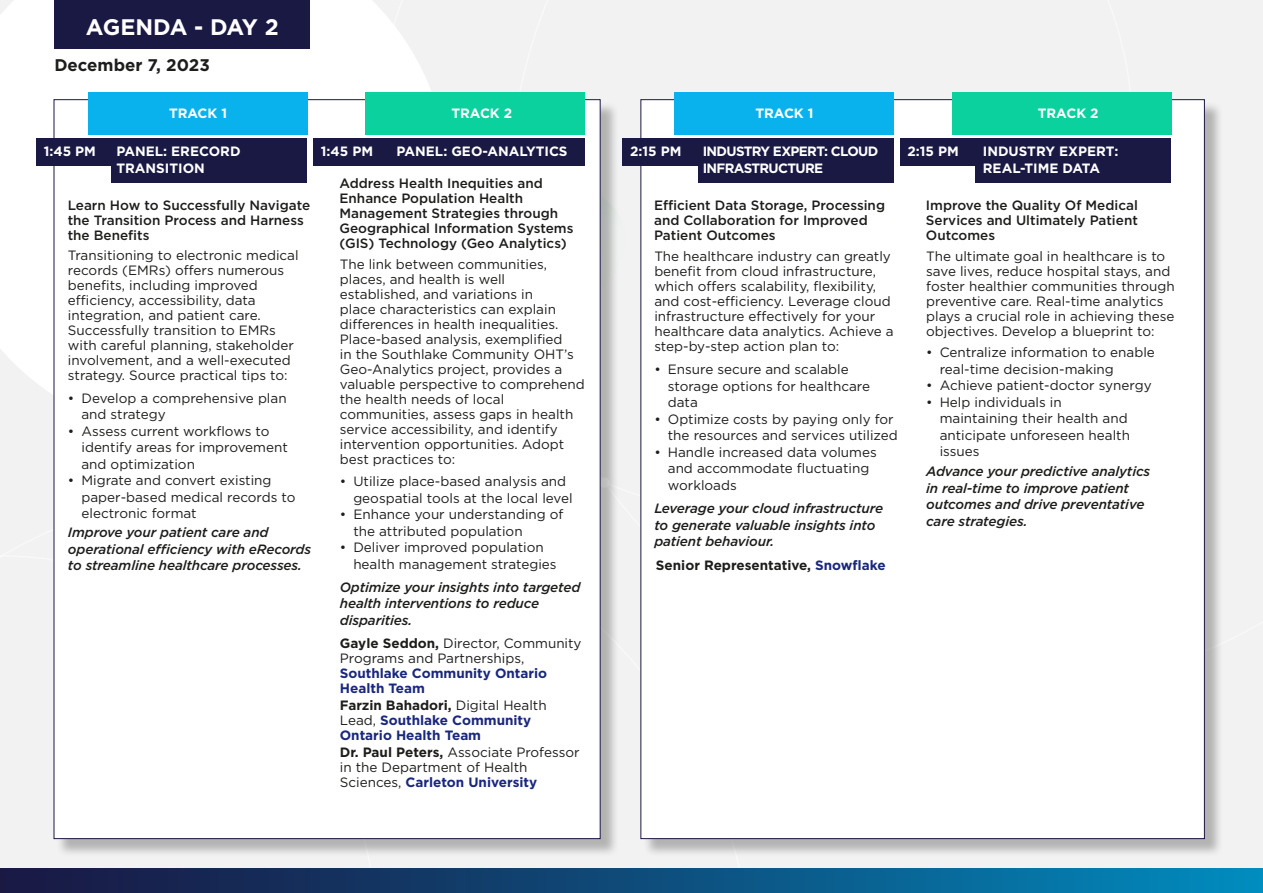
<style>
.page{position:relative;width:1263px;height:893px;background:#fff}
.page>*{position:absolute;margin:0;border:0;box-sizing:border-box;transform-origin:0 0}
.t1{font:700 22.5px "Gotham";letter-spacing:-.045em;color:#fff}
.t2{font:700 16.8px "Gotham";color:#1d1d1b}
.t3{font:13.5px/15px "Gotham";color:#1d1d1b}
.t4{font:500 13.5px/15px "Gotham";color:#1d1d1b}
.t5{font:italic 500 13.5px/16.5px "Gotham";letter-spacing:-.01em;color:#1d1d1b}
.t6{font:700 13.5px/16.2px "Gotham";color:#fff}
.t7{font:700 13.5px/15px "Gotham";color:#19277e}
.t8{font:700 13.5px/16.2px "Gotham";letter-spacing:-.05em;color:#fff}
.t9{font:700 13.5px "Gotham";color:#1d1d1b}
.s1{font-weight:700}
.s2{color:#1d1d1b}
.s3{font-weight:400;color:#1d1d1b}
.s4{font-weight:700;color:#19277e}
.s5{color:#19277e}
</style>
<div class="page">
<svg style="left:0;top:0;width:376px;height:437px"></svg>
<div style="left:1134px;top:0;width:129px;height:691px;background:#f2f2f2"></div>
<div style="left:376px;top:0;width:758px;height:487px;background:#f2f2f2"></div>
<div style="left:0;top:487px;width:755px;height:381px;background:#f2f2f2"></div>
<div style="left:0;top:555px;width:377px;height:313px;background:#f2f2f2"></div>
<svg style="left:619px;top:190px;width:7px;height:101px"></svg>
<div style="left:56px;top:101px;width:563px;height:756px;background:#1d1d1b;opacity:.3"></div>
<div style="left:54px;top:99px;width:546px;height:740px;background:#fff;border:1px solid #191944"></div>
<div style="left:643px;top:101px;width:581px;height:756px;background:#1d1d1b;opacity:.3"></div>
<div style="left:640px;top:99px;width:565px;height:740px;background:#fff;border:1px solid #191944"></div>
<div style="left:0;top:868px;width:1263px;height:25px;background:linear-gradient(to right,#1a133d,#0189bb)"></div>
<div style="left:88px;top:92px;width:220px;height:42px;background:#0ab2ed"></div>
<div style="left:36px;top:138px;width:76px;height:28px;background:#191944"></div>
<div style="left:112px;top:138px;width:195px;height:45px;background:#191944"></div>
<div style="left:365px;top:92px;width:220px;height:42px;background:#0ad19d"></div>
<div style="left:313px;top:138px;width:76px;height:28px;background:#191944"></div>
<div style="left:389px;top:138px;width:195px;height:28px;background:#191944"></div>
<div style="left:674px;top:92px;width:220px;height:42px;background:#0ab2ed"></div>
<div style="left:622px;top:138px;width:76px;height:28px;background:#191944"></div>
<div style="left:698px;top:138px;width:195px;height:45px;background:#191944"></div>
<div style="left:952px;top:92px;width:219px;height:42px;background:#0ad19d"></div>
<div style="left:900px;top:138px;width:75px;height:28px;background:#191944"></div>
<div style="left:975px;top:138px;width:196px;height:45px;background:#191944"></div>
<div style="left:54px;top:0;width:256px;height:48px;background:#191944"></div>
<h1 class="t1" style="left:86px;top:12px;width:194px">AGENDA - DAY 2</h1>
<p class="t2" style="left:54px;top:54px;width:157px">December 7, 2023</p>
<p class="t6" style="left:169px;top:105px;width:60px">TRACK 1</p>
<p class="t6" style="left:44px;top:143px;width:54px">1:45 PM</p>
<p class="t6" style="left:116px;top:143px;width:126px">PANEL: ERECORD<br>TRANSITION</p>
<p class="t6" style="left:451px;top:105px;width:62px">TRACK 2</p>
<p class="t6" style="left:321px;top:143px;width:54px">1:45 PM</p>
<p class="t6" style="left:396px;top:143px;width:173px">PANEL: GEO-ANALYTICS</p>
<p class="t4" style="left:340px;top:175px;width:235px">Address Health Inequities and<br>Enhance Population Health<br>Management Strategies through<br>Geographical Information Systems (GIS) Technology (Geo Analytics)</p>
<p class="t4" style="left:68px;top:198px;width:244px">Learn How to Successfully Navigate the Transition Process and Harness the Benefits</p>
<p class="t3" style="left:68px;top:248px;width:232px">Transitioning to electronic medical records (EMRs) offers numerous benefits, including improved efficiency, accessibility, data integration, and patient care.<br>Successfully transition to EMRs with careful planning, stakeholder involvement, and a well-executed strategy. Source practical tips to:</p>
<p class="t3" style="left:340px;top:257px;width:246px">The link between communities, places, and health is well established, and variations in<br>place characteristics can explain differences in health inequalities.<br>Place-based analysis, exemplified<br>in the Southlake Community OHT’s<br>Geo-Analytics project, provides a valuable perspective to comprehend the health needs of local communities, assess gaps in health service accessibility, and identify intervention opportunities. Adopt best practices to:</p>
<p class="t3" style="left:81px;top:389px;width:207px;line-height:16.5px;text-indent:-14px">• Develop a comprehensive plan and strategy</p>
<p class="t3" style="left:81px;top:422px;width:208px;line-height:16.5px;text-indent:-14px">• Assess current workflows to identify areas for improvement and optimization</p>
<p class="t3" style="left:81px;top:472px;width:215px;line-height:16.5px;text-indent:-14px">• Migrate and convert existing paper-based medical records to electronic format</p>
<p class="t3" style="left:353px;top:473px;width:221px;line-height:16.5px;text-indent:-14px">• Utilize place-based analysis and geospatial tools at the local level</p>
<p class="t3" style="left:353px;top:506px;width:212px;line-height:16.5px;text-indent:-14px">• Enhance your understanding of the attributed population</p>
<p class="t3" style="left:353px;top:539px;width:205px;line-height:16.5px;text-indent:-14px">• Deliver improved population health management strategies</p>
<p class="t5" style="left:68px;top:524px;width:245px">Improve your patient care and operational efficiency with eRecords to streamline healthcare processes.</p>
<p class="t5" style="left:340px;top:578px;width:242px">Optimize your insights into targeted health interventions to reduce disparities.</p>
<p class="t3" style="left:340px;top:635px;width:243px"><span class="s1">Gayle Seddon,</span> Director, Community<br>Programs and Partnerships,</p>
<p class="t7" style="left:340px;top:666px;width:209px">Southlake Community Ontario<br>Health Team</p>
<p class="t7" style="left:340px;top:698px;width:208px"><span class="s2">Farzin Bahadori,</span> <span class="s3">Digital Health<br>Lead,</span> Southlake Community<br>Ontario Health Team</p>
<p class="t3" style="left:340px;top:745px;width:241px"><span class="s1">Dr. Paul Peters,</span> Associate Professor in the Department of Health<br>Sciences, <span class="s4">Carleton University</span></p>
<p class="t6" style="left:755px;top:105px;width:60px">TRACK 1</p>
<p class="t6" style="left:630px;top:143px;width:53px">2:15 PM</p>
<p class="t8" style="left:703px;top:143px;width:177px">INDUSTRY EXPERT: CLOUD<br>INFRASTRUCTURE</p>
<p class="t6" style="left:1038px;top:105px;width:62px">TRACK 2</p>
<p class="t6" style="left:907px;top:143px;width:53px">2:15 PM</p>
<p class="t6" style="left:983px;top:143px;width:137px">INDUSTRY EXPERT:<br>REAL-TIME DATA</p>
<p class="t4" style="left:654px;top:198px;width:232px">Efficient Data Storage, Processing and Collaboration for Improved<br>Patient Outcomes</p>
<p class="t4" style="left:926px;top:198px;width:213px;text-align:justify">Improve the Quality Of Medical Services and Ultimately Patient Outcomes</p>
<p class="t3" style="left:654px;top:248px;width:241px">The healthcare industry can greatly benefit from cloud infrastructure, which offers scalability, flexibility, and cost-efficiency. Leverage cloud infrastructure effectively for your healthcare data analytics. Achieve a step-by-step action plan to:</p>
<p class="t3" style="left:926px;top:248px;width:250px">The ultimate goal in healthcare is to save lives, reduce hospital stays, and foster healthier communities through preventive care. Real-time analytics plays a crucial role in achieving these objectives. Develop a blueprint to:</p>
<p class="t3" style="left:668px;top:361px;width:204px;line-height:16.5px;text-indent:-14px">• Ensure secure and scalable storage options for healthcare data</p>
<p class="t3" style="left:668px;top:411px;width:231px;line-height:16.5px;text-indent:-14px">• Optimize costs by paying only for the resources and services utilized</p>
<p class="t3" style="left:668px;top:444px;width:210px;line-height:16.5px;text-indent:-14px">• Handle increased data volumes and accommodate fluctuating workloads</p>
<p class="t3" style="left:940px;top:344px;width:217px;line-height:16.5px;text-indent:-14px">• Centralize information to enable real-time decision-making</p>
<p class="t3" style="left:926px;top:378px;width:227px">• Achieve patient-doctor synergy</p>
<p class="t3" style="left:940px;top:393px;width:192px;line-height:16.5px;text-indent:-14px">• Help individuals in maintaining their health and anticipate unforeseen health issues</p>
<p class="t5" style="left:926px;top:463px;width:226px">Advance your predictive analytics in real-time to improve patient outcomes and drive preventative care strategies.</p>
<p class="t5" style="left:654px;top:500px;width:230px">Leverage your cloud infrastructure to generate valuable insights into patient behaviour.</p>
<p class="t9" style="left:656px;top:557px;width:231px">Senior Representative, <span class="s5">Snowflake</span></p>
</div>
